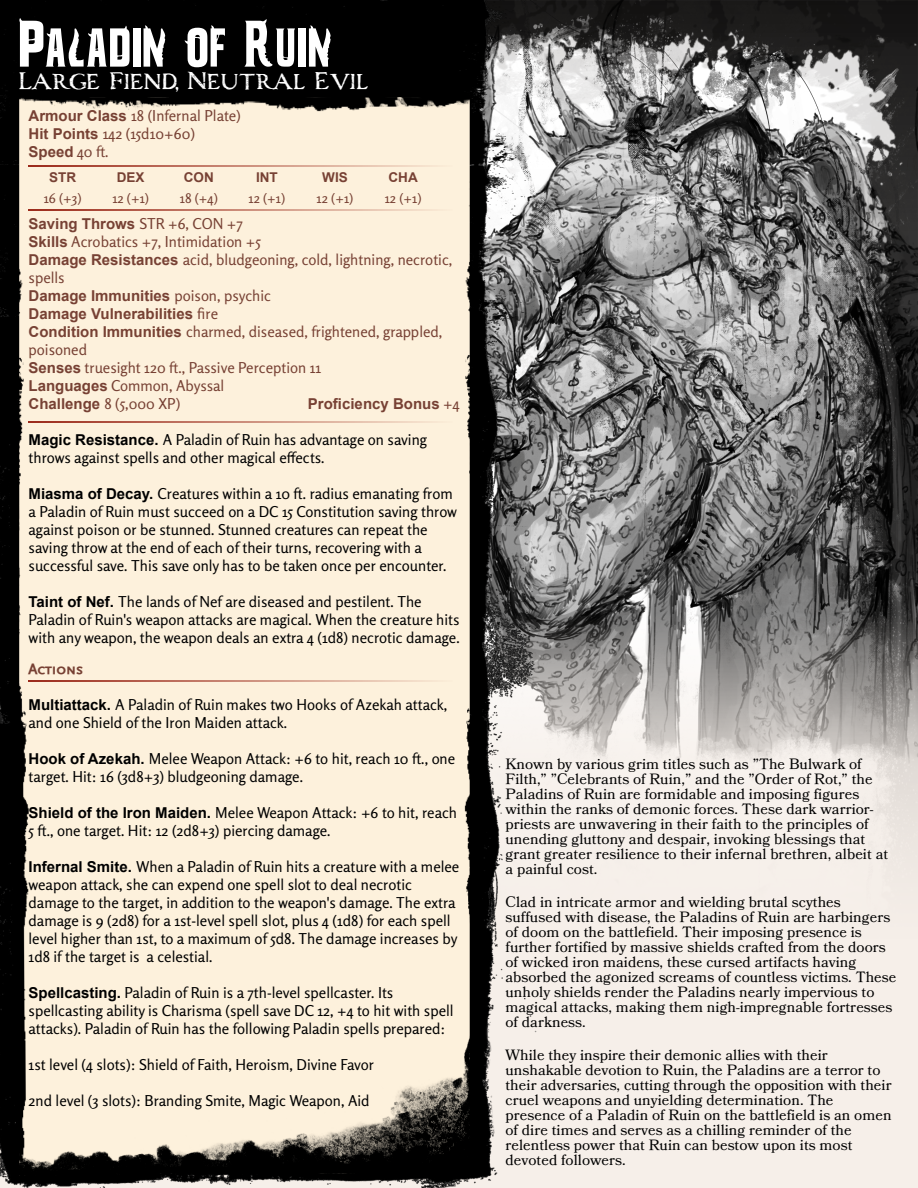
<style>
.page{position:relative;width:918px;height:1188px;background:#fff}
.page>*{position:absolute;margin:0;border:0;box-sizing:border-box;transform-origin:0 0}
.t1{font:54px "Creature Caster";color:#fff}
.t2{font:30px "Carta Marina";color:#fff}
.t3{font:15px/18px "Rosario";color:#000}
.t4{font:15px/15px "Bookinsanity Remake";color:#000}
.t5{font:15px/18px "Rosario";color:#774134}
.t6{font:700 15px/18px "Arial";color:#774134}
.t7{font:700 15px "Scaly Sans Caps";color:#774134}
.t8{font:13.5px "Rosario";color:#774134}
.t9{font:700 13.5px "Arial";color:#774134}
.s1{font-family:"Arial";font-weight:700}
.s2{font-family:"Rosario";font-weight:400}
</style>
<div class="page">
<img style="left:544px;top:0;width:374px;height:167px">
<svg style="left:536px;top:167px;width:382px;height:1021px;background:#b0adaa"></svg>
<img style="left:0;top:0;width:544px;height:148px">
<img style="left:0;top:148px;width:544px;height:198px">
<img style="left:0;top:300px;width:541px;height:484px">
<img style="left:0;top:704px;width:536px;height:484px">
<img style="left:6px;top:92px;width:477px;height:1085px">
<hr style="left:29px;top:680px;width:424px;height:2px;background:#9c2b1b">
<hr style="left:29px;top:421px;width:424px;height:2px;background:#9c2b1b">
<hr style="left:29px;top:209px;width:424px;height:2px;background:#9c2b1b">
<hr style="left:29px;top:166px;width:424px;height:1px;background:#9c2b1b">
<h1 class="t1" style="left:18px;top:13px;width:316px">Paladin of Ruin</h1>
<h2 class="t2" style="left:18px;top:66px;width:351px">Large Fiend, Neutral Evil</h2>
<p class="t5" style="left:29px;top:106px;width:214px"><span class="s1">Armour Class</span> 18 (Infernal Plate)<br><span class="s1">Hit Points</span> 142 (15d10+60)</p>
<p class="t6" style="left:29px;top:144px;width:82px">Speed <span class="s2">40 ft.</span></p>
<p class="t9" style="left:49px;top:173px;width:28px">STR</p>
<p class="t9" style="left:117px;top:173px;width:29px">DEX</p>
<p class="t9" style="left:184px;top:173px;width:31px">CON</p>
<p class="t9" style="left:256px;top:173px;width:23px">INT</p>
<p class="t9" style="left:322px;top:173px;width:27px">WIS</p>
<p class="t9" style="left:389px;top:173px;width:31px">CHA</p>
<p class="t8" style="left:44px;top:190px;width:39px">16 (+3)</p>
<p class="t8" style="left:112px;top:190px;width:38px">12 (+1)</p>
<p class="t8" style="left:180px;top:190px;width:40px">18 (+4)</p>
<p class="t8" style="left:249px;top:190px;width:38px">12 (+1)</p>
<p class="t8" style="left:317px;top:190px;width:38px">12 (+1)</p>
<p class="t8" style="left:385px;top:190px;width:38px">12 (+1)</p>
<p class="t6" style="left:29px;top:216px;width:216px">Saving Throws <span class="s2">STR +6, CON +7</span></p>
<p class="t5" style="left:29px;top:232px;width:425px"><span class="s1">Skills</span> Acrobatics +7, Intimidation +5<br><span class="s1">Damage Resistances</span> acid, bludgeoning, cold, lightning, necrotic, spells</p>
<p class="t6" style="left:29px;top:288px;width:244px">Damage Immunities <span class="s2">poison, psychic<br></span>Damage Vulnerabilities <span class="s2">fire</span></p>
<p class="t5" style="left:29px;top:322px;width:415px"><span class="s1">Condition Immunities</span> charmed, diseased, frightened, grappled, poisoned<br><span class="s1">Senses</span> truesight 120 ft., Passive Perception 11<br><span class="s1">Languages</span> Common, Abyssal<br><span class="s1">Challenge</span> 8 (5,000 XP)</p>
<p class="t3" style="left:29px;top:430px;width:400px"><span class="s1">Magic Resistance.</span> A Paladin of Ruin has advantage on saving throws against spells and other magical effects.</p>
<p class="t3" style="left:29px;top:484px;width:430px"><span class="s1">Miasma of Decay.</span> Creatures within a 10 ft. radius emanating from a Paladin of Ruin must succeed on a DC 15 Constitution saving throw against poison or be stunned. Stunned creatures can repeat the saving throw at the end of each of their turns, recovering with a successful save. This save only has to be taken once per encounter.</p>
<p class="t3" style="left:29px;top:592px;width:433px"><span class="s1">Taint of Nef.</span> The lands of Nef are diseased and pestilent. The<br>Paladin of Ruin's weapon attacks are magical. When the creature hits with any weapon, the weapon deals an extra 4 (1d8) necrotic damage.</p>
<p class="t7" style="left:29px;top:661px;width:56px">Actions</p>
<p class="t3" style="left:29px;top:696px;width:420px"><span class="s1">Multiattack.</span> A Paladin of Ruin makes two Hooks of Azekah attack, and one Shield of the Iron Maiden attack.</p>
<p class="t3" style="left:29px;top:750px;width:428px"><span class="s1">Hook of Azekah.</span> Melee Weapon Attack: +6 to hit, reach 10 ft., one target. Hit: 16 (3d8+3) bludgeoning damage.</p>
<p class="t3" style="left:29px;top:804px;width:430px"><span class="s1">Shield of the Iron Maiden.</span> Melee Weapon Attack: +6 to hit, reach<br>5 ft., one target. Hit: 12 (2d8+3) piercing damage.</p>
<p class="t3" style="left:29px;top:858px;width:432px"><span class="s1">Infernal Smite.</span> When a Paladin of Ruin hits a creature with a melee weapon attack, she can expend one spell slot to deal necrotic damage to the target, in addition to the weapon's damage. The extra damage is 9 (2d8) for a 1st-level spell slot, plus 4 (1d8) for each spell level higher than 1st, to a maximum of 5d8. The damage increases by 1d8 if the target is a celestial.</p>
<p class="t3" style="left:29px;top:984px;width:427px"><span class="s1">Spellcasting.</span> Paladin of Ruin is a 7th-level spellcaster. Its spellcasting ability is Charisma (spell save DC 12, +4 to hit with spell attacks). Paladin of Ruin has the following Paladin spells prepared:</p>
<p class="t3" style="left:29px;top:1056px;width:347px">1st level (4 slots): Shield of Faith, Heroism, Divine Favor</p>
<p class="t3" style="left:29px;top:1092px;width:343px">2nd level (3 slots): Branding Smite, Magic Weapon, Aid</p>
<p class="t6" style="left:308px;top:396px;width:153px">Proficiency Bonus <span class="s2">+4</span></p>
<p class="t4" style="left:506px;top:757px;width:384px">Known by various grim titles such as "The Bulwark of Filth," "Celebrants of Ruin," and the "Order of Rot," the Paladins of Ruin are formidable and imposing figures within the ranks of demonic forces. These dark warrior&shy;priests are unwavering in their faith to the principles of unending gluttony and despair, invoking blessings that grant greater resilience to their infernal brethren, albeit at a painful cost.</p>
<p class="t4" style="left:506px;top:895px;width:392px">Clad in intricate armor and wielding brutal scythes suffused with disease, the Paladins of Ruin are harbingers of doom on the battlefield. Their imposing presence is further fortified by massive shields crafted from the doors of wicked iron maidens, these cursed artifacts having absorbed the agonized screams of countless victims. These unholy shields render the Paladins nearly impervious to magical attacks, making them nigh-impregnable fortresses of darkness.</p>
<p class="t4" style="left:506px;top:1048px;width:388px">While they inspire their demonic allies with their unshakable devotion to Ruin, the Paladins are a terror to their adversaries, cutting through the opposition with their cruel weapons and unyielding determination. The presence of a Paladin of Ruin on the battlefield is an omen of dire times and serves as a chilling reminder of the relentless power that Ruin can bestow upon its most devoted followers.</p>
</div>
